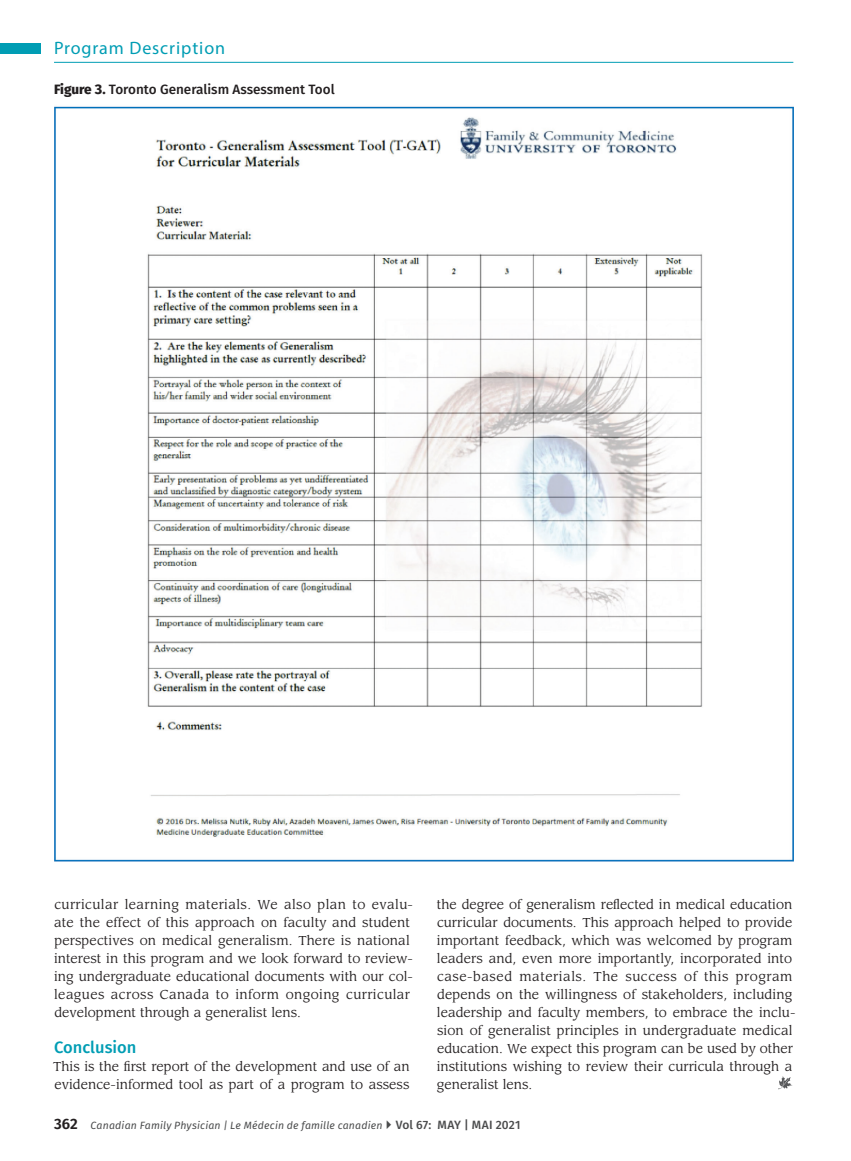
<style>
.page{position:relative;width:851px;height:1161px;background:#fff}
.page>*{position:absolute;margin:0;border:0;box-sizing:border-box;transform-origin:0 0}
.t1{font:18px "Myriad Pro";letter-spacing:.05em;color:#009db4}
.ParagraphIndent{font:500 16.5px "Fira Sans";color:#009db4}
.TableTitle{font:500 13.5px "Fira Sans";color:#231f20}
.Paragraph{font:12.75px/18px "Leawood Std";letter-spacing:.005em;color:#231f20}
.ParagraphIndent-2{font:12.75px/18px "Leawood Std";letter-spacing:.01em;color:#231f20}
.t2{font:italic 10.5px "Fira Sans";letter-spacing:.015em;color:#4b4c4d}
.s1{font-weight:800}
.s2{font-weight:600;font-style:normal;font-size:15px;color:#231f20}
.s3{font-weight:500;font-style:normal;font-size:12px}
</style>
<div class="page">
<hr style="left:54px;top:62px;width:739px;height:1px;background:#009db4">
<div style="left:0;top:44px;width:40px;height:10px;background:#009db4"></div>
<svg style="left:778px;top:1076px;width:14px;height:13px"></svg>
<img style="left:54px;top:106px;width:739px;height:755px">
<h1 class="t1" style="left:54px;top:37px;width:173px">Program Description</h1>
<p class="TableTitle" style="left:54px;top:78px;width:282px"><span class="s1">Figure 3.</span> Toronto Generalism Assessment Tool</p>
<p class="ParagraphIndent-2" style="left:54px;top:896px;width:360px">curricular learning materials. We also plan to evalu&shy;ate the effect of this approach on faculty and student perspectives on medical generalism. There is national interest in this program and we look forward to review&shy;ing undergraduate educational documents with our col&shy;leagues across Canada to inform ongoing curricular development through a generalist lens.</p>
<p class="ParagraphIndent" style="left:54px;top:1034px;width:84px">Conclusion</p>
<p class="Paragraph" style="left:53px;top:1058px;width:358px">This is the first report of the development and use of an evidence-informed tool as part of a program to assess</p>
<p class="Paragraph" style="left:437px;top:896px;width:360px">the degree of generalism reflected in medical education curricular documents. This approach helped to provide important feedback, which was welcomed by program leaders and, even more importantly, incorporated into case-based materials. The success of this program depends on the willingness of stakeholders, including leadership and faculty members, to embrace the inclu&shy;sion of generalist principles in undergraduate medical education. We expect this program can be used by other institutions wishing to review their curricula through a generalist lens.</p>
<p class="t2" style="left:54px;top:1117px;width:468px"><span class="s2">362</span> Canadian Family Physician | Le Médecin de famille canadien <span class="s3">Vol 67: MAY | MAI 2021</span></p>
</div>
